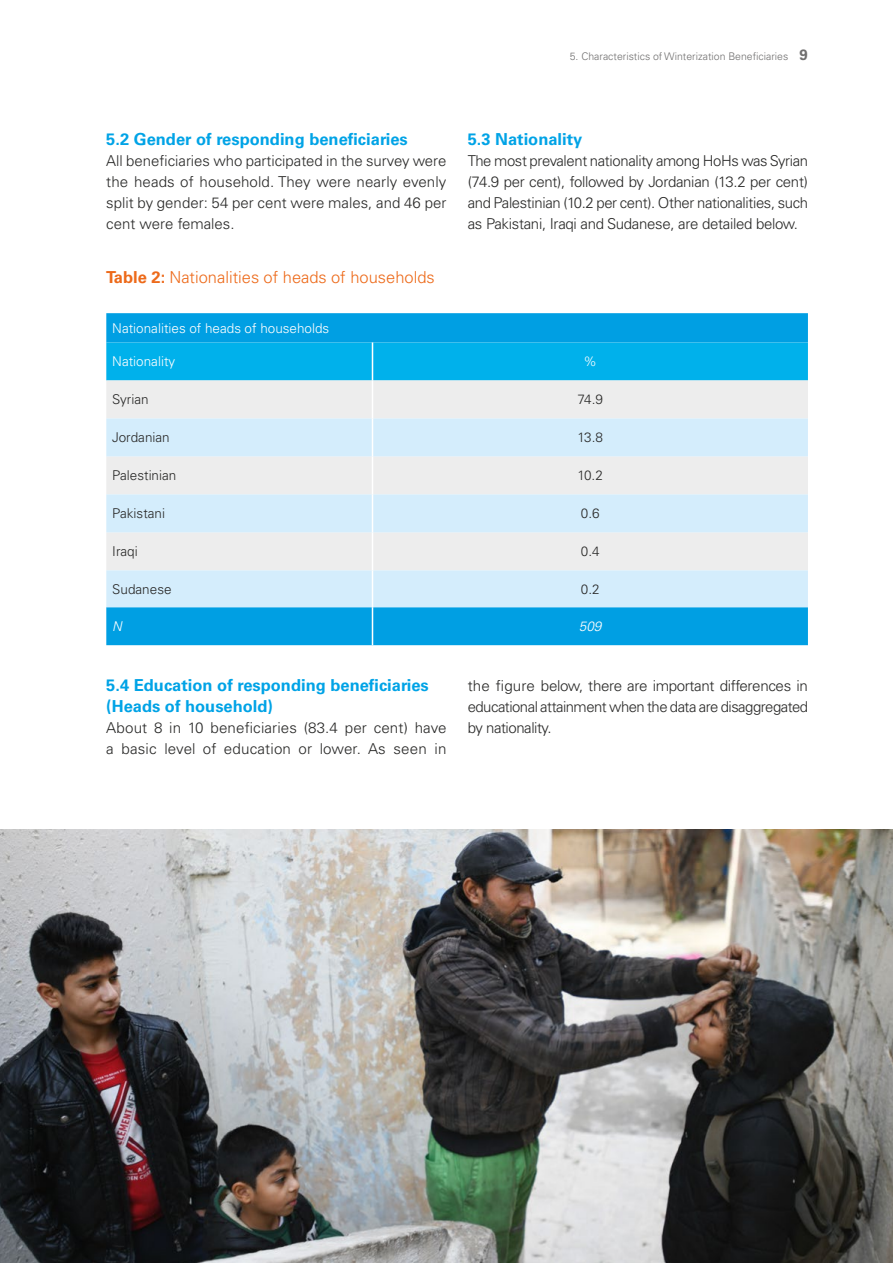
<style>
.page{position:relative;width:893px;height:1263px;background:#fff}
.page>*{position:absolute;margin:0;border:0;box-sizing:border-box;transform-origin:0 0}
.t1{font:700 16.5px/21px "Univers LT Pro 65";color:#00a3e6}
.t2{font:300 16.5px "Univers LT Pro 45";color:#ed6a1a}
.t3{font:300 15px/21px "Univers LT Pro 45";letter-spacing:-.01em;color:#282827;text-align:justify}
.t4{font:300 15px/21px "Univers LT Pro 45";letter-spacing:.01em;color:#282827}
.t5{font:300 13.5px "Univers LT Pro 45";color:#282827}
.t6{font:300 13.5px "Univers LT Pro 45";color:#fff}
.t7{font:italic 300 13.5px "Univers LT Pro 45";color:#fff}
.t8{font:300 10.5px "Univers LT Pro 45";color:#706f6f}
.s1{font-family:"Univers LT Pro 65";font-weight:700;font-size:15px}
.s2{font-family:"Univers LT Pro 65";font-weight:700}
</style>
<div class="page">
<div style="left:106px;top:313px;width:702px;height:332px;background:#009fe3"></div>
<div style="left:106px;top:342px;width:702px;height:38px;background:#00b1eb"></div>
<div style="left:106px;top:380px;width:702px;height:38px;background:#ededed"></div>
<svg style="left:106px;top:418px;width:702px;height:189px;background:#deedf6"></svg>
<hr style="left:372px;top:342px;width:1px;height:38px;background:#fff">
<hr style="left:372px;top:380px;width:1px;height:38px;background:#fff">
<hr style="left:372px;top:418px;width:1px;height:38px;background:#fff">
<hr style="left:372px;top:456px;width:1px;height:38px;background:#fff">
<hr style="left:372px;top:494px;width:1px;height:38px;background:#fff">
<hr style="left:372px;top:532px;width:1px;height:38px;background:#fff">
<hr style="left:372px;top:570px;width:1px;height:37px;background:#fff">
<hr style="left:372px;top:607px;width:1px;height:38px;background:#fff">
<img style="left:0;top:829px;width:893px;height:434px">
<p class="t8" style="left:570px;top:50px;width:240px">5. Characteristics of Winterization Beneficiaries <span class="s1">9</span></p>
<p class="t1" style="left:106px;top:129px;width:303px">5.2 Gender of responding beneficiaries</p>
<p class="t3" style="left:106px;top:150px;width:342px">All beneficiaries who participated in the survey were the heads of household. They were nearly evenly split by gender: 54 per cent were males, and 46 per cent were females.</p>
<p class="t2" style="left:106px;top:267px;width:330px"><span class="s2">Table 2:</span> Nationalities of heads of households</p>
<p class="t1" style="left:468px;top:129px;width:116px">5.3 Nationality</p>
<p class="t3" style="left:468px;top:150px;width:342px">The most prevalent nationality among HoHs was Syrian (74.9 per cent), followed by Jordanian (13.2 per cent) and Palestinian (10.2 per cent). Other nationalities, such as Pakistani, Iraqi and Sudanese, are detailed below.</p>
<p class="t6" style="left:112px;top:320px;width:219px">Nationalities of heads of households</p>
<p class="t6" style="left:112px;top:353px;width:65px">Nationality</p>
<p class="t6" style="left:583px;top:353px;width:15px">%</p>
<p class="t5" style="left:112px;top:391px;width:38px">Syrian</p>
<p class="t5" style="left:577px;top:391px;width:27px">74.9</p>
<p class="t5" style="left:112px;top:429px;width:59px">Jordanian</p>
<p class="t5" style="left:577px;top:429px;width:27px">13.8</p>
<p class="t5" style="left:112px;top:467px;width:66px">Palestinian</p>
<p class="t5" style="left:578px;top:467px;width:27px">10.2</p>
<p class="t5" style="left:112px;top:505px;width:54px">Pakistani</p>
<p class="t5" style="left:581px;top:505px;width:20px">0.6</p>
<p class="t5" style="left:112px;top:543px;width:27px">Iraqi</p>
<p class="t5" style="left:581px;top:543px;width:20px">0.4</p>
<p class="t5" style="left:112px;top:581px;width:61px">Sudanese</p>
<p class="t5" style="left:581px;top:581px;width:20px">0.2</p>
<p class="t7" style="left:112px;top:618px;width:11px">N</p>
<p class="t7" style="left:579px;top:618px;width:24px">509</p>
<p class="t1" style="left:106px;top:675px;width:324px">5.4 Education of responding beneficiaries (Heads of household)</p>
<p class="t4" style="left:106px;top:717px;width:342px">About 8 in 10 beneficiaries (83.4 per cent) have a basic level of education or lower. As seen in</p>
<p class="t3" style="left:468px;top:675px;width:342px">the figure below, there are important differences in educational attainment when the data are disaggregated by nationality.</p>
</div>
